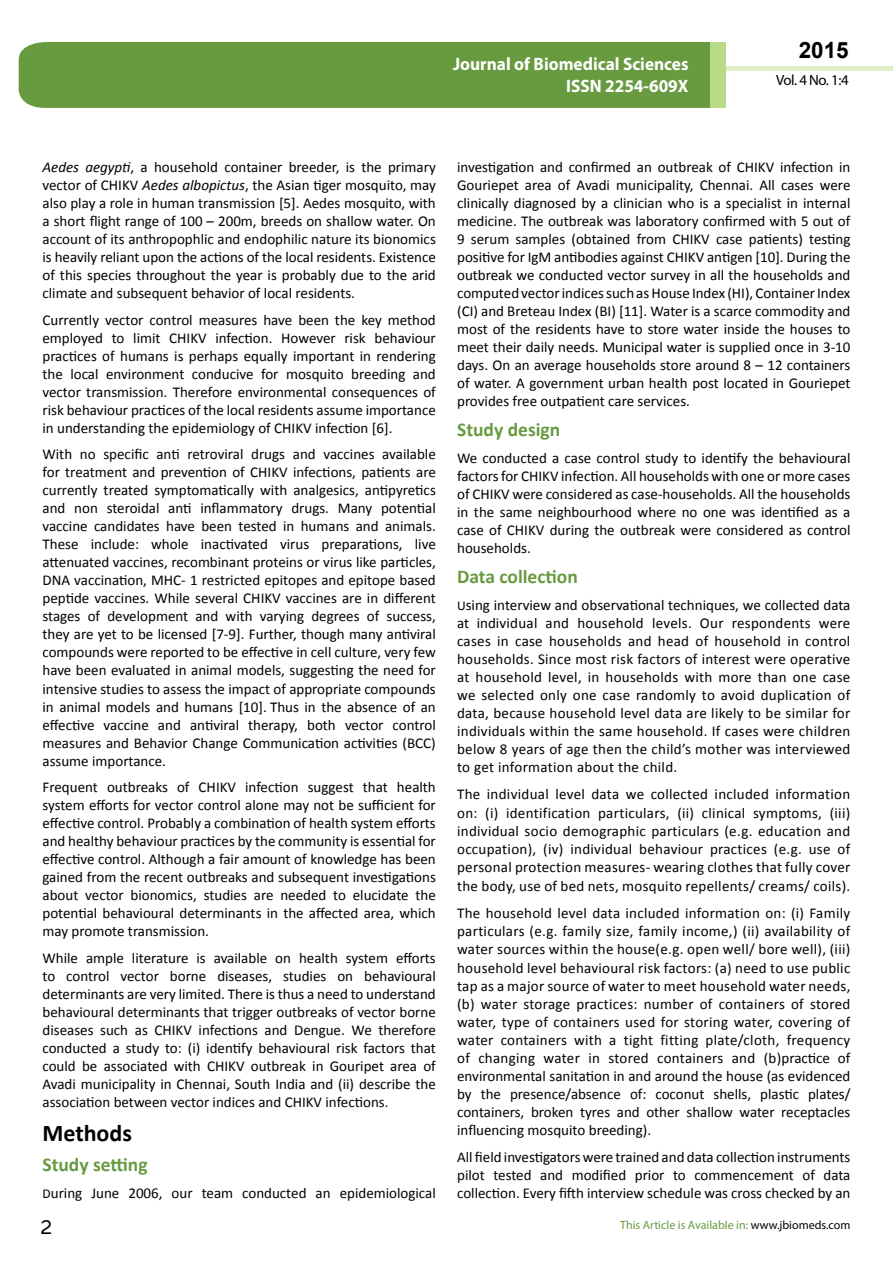
<style>
.page{position:relative;width:893px;height:1263px;background:#fff}
.page>*{position:absolute;margin:0;border:0;box-sizing:border-box;transform-origin:0 0}
.t1{font:25.5px "Tunga";color:#000}
.t2{font:700 24px "Calibri";color:#000}
.t3{font:700 22.5px "Arial";color:#000}
.t4{font:700 19.5px "Calibri";color:#689a40}
.t5{font:700 18px/21.6px "Myriad Pro";color:#fff;text-align:right;scale:.96 1}
.t6{font:15px/18px "Calibri";color:#000;text-align:justify}
.t7{font:14.85px "Myriad Pro";color:#000}
.t8{font:12px "Myriad Pro";color:#689a40}
.s1{font-style:italic}
.s2{font-size:13.5px}
.s3{color:#000}
</style>
<div class="page">
<div style="left:722px;top:66px;width:171px;height:5px;background:#e1eec5"></div>
<div style="left:19px;top:42px;width:691px;height:66px;background:#689a40"></div>
<div style="left:710px;top:42px;width:15px;height:66px;background:#b9da89"></div>
<p class="t5" style="left:453px;top:53px;width:247px">Journal of Biomedical Sciences<br>ISSN 2254-609X</p>
<h3 class="t3" style="left:799px;top:35px;width:52px">2015</h3>
<p class="t7" style="left:776px;top:71px;width:74px">Vol. 4 No. 1:4</p>
<p class="t6" style="left:43px;top:158px;width:395px"><span class="s1">Aedes aegypti</span>, a household container breeder, is the primary vector of CHIKV <span class="s1">Aedes albopictus</span>, the Asian tiger mosquito, may also play a role in human transmission [5]. Aedes mosquito, with a short flight range of 100 – 200m, breeds on shallow water. On account of its anthropophlic and endophilic nature its bionomics is heavily reliant upon the actions of the local residents. Existence of this species throughout the year is probably due to the arid climate and subsequent behavior of local residents.</p>
<p class="t6" style="left:43px;top:311px;width:395px">Currently vector control measures have been the key method employed to limit CHIKV infection. However risk behaviour practices of humans is perhaps equally important in rendering the local environment conducive for mosquito breeding and vector transmission. Therefore environmental consequences of risk behaviour practices of the local residents assume importance in understanding the epidemiology of CHIKV infection [6].</p>
<p class="t6" style="left:43px;top:445px;width:395px">With no specific anti retroviral drugs and vaccines available for treatment and prevention of CHIKV infections, patients are currently treated symptomatically with analgesics, antipyretics and non steroidal anti inflammatory drugs. Many potential vaccine candidates have been tested in humans and animals.<br>These include: whole inactivated virus preparations, live attenuated vaccines, recombinant proteins or virus like particles, DNA vaccination, MHC- 1 restricted epitopes and epitope based peptide vaccines. While several CHIKV vaccines are in different stages of development and with varying degrees of success, they are yet to be licensed [7-9]. Further, though many antiviral compounds were reported to be effective in cell culture, very few have been evaluated in animal models, suggesting the need for intensive studies to assess the impact of appropriate compounds in animal models and humans [10]. Thus in the absence of an effective vaccine and antiviral therapy, both vector control measures and Behavior Change Communication activities (BCC) assume importance.</p>
<p class="t6" style="left:43px;top:778px;width:395px">Frequent outbreaks of CHIKV infection suggest that health system efforts for vector control alone may not be sufficient for effective control. Probably a combination of health system efforts and healthy behaviour practices by the community is essential for effective control. Although a fair amount of knowledge has been gained from the recent outbreaks and subsequent investigations about vector bionomics, studies are needed to elucidate the potential behavioural determinants in the affected area, which may promote transmission.</p>
<p class="t6" style="left:43px;top:948px;width:395px">While ample literature is available on health system efforts to control vector borne diseases, studies on behavioural determinants are very limited. There is thus a need to understand behavioural determinants that trigger outbreaks of vector borne diseases such as CHIKV infections and Dengue. We therefore conducted a study to: (i) identify behavioural risk factors that could be associated with CHIKV outbreak in Gouripet area of Avadi municipality in Chennai, South India and (ii) describe the association between vector indices and CHIKV infections.</p>
<h2 class="t2" style="left:43px;top:1118px;width:91px">Methods</h2>
<h3 class="t4" style="left:43px;top:1152px;width:107px">Study setting</h3>
<p class="t6" style="left:43px;top:1184px;width:395px"><span class="s2">D</span>uring June 2006, our team conducted an epidemiological</p>
<p class="t6" style="left:457px;top:158px;width:395px">investigation and confirmed an outbreak of CHIKV infection in Gouriepet area of Avadi municipality, Chennai. All cases were clinically diagnosed by a clinician who is a specialist in internal medicine. The outbreak was laboratory confirmed with 5 out of 9 serum samples (obtained from CHIKV case patients) testing positive for IgM antibodies against CHIKV antigen [10]. During the outbreak we conducted vector survey in all the households and computed vector indices such as House Index (HI), Container Index (CI) and Breteau Index (BI) [11]. Water is a scarce commodity and most of the residents have to store water inside the houses to meet their daily needs. Municipal water is supplied once in 3-10 days. On an average households store around 8 – 12 containers of water. A government urban health post located in Gouriepet provides free outpatient care services.</p>
<h3 class="t4" style="left:457px;top:417px;width:105px">Study design</h3>
<p class="t6" style="left:457px;top:449px;width:395px">We conducted a case control study to identify the behavioural factors for CHIKV infection. All households with one or more cases of CHIKV were considered as case-households. All the households in the same neighbourhood where no one was identified as a case of CHIKV during the outbreak were considered as control households.</p>
<h3 class="t4" style="left:457px;top:564px;width:122px">Data collection</h3>
<p class="t6" style="left:457px;top:596px;width:395px"><span class="s2">U</span>sing interview and observational techniques, we collected data at individual and household levels. Our respondents were cases in case households and head of household in control households. Since most risk factors of interest were operative at household level, in households with more than one case we selected only one case randomly to avoid duplication of data, because household level data are likely to be similar for individuals within the same household. If cases were children below 8 years of age then the child’s mother was interviewed to get information about the child.</p>
<p class="t6" style="left:457px;top:785px;width:395px">The individual level data we collected included information on: (i) identification particulars, (ii) clinical symptoms, (iii) individual socio demographic particulars (e.g. education and occupation), (iv) individual behaviour practices (e.g. use of personal protection measures- wearing clothes that fully cover the body, use of bed nets, mosquito repellents/ creams/ coils).</p>
<p class="t6" style="left:457px;top:903px;width:395px">The household level data included information on: (i) Family particulars (e.g. family size, family income,) (ii) availability of water sources within the house(e.g. open well/ bore well), (iii) household level behavioural risk factors: (a) need to use public tap as a major source of water to meet household water needs, (b) water storage practices: number of containers of stored water, type of containers used for storing water, covering of water containers with a tight fitting plate/cloth, frequency of changing water in stored containers and (b)practice of environmental sanitation in and around the house (as evidenced by the presence/absence of: coconut shells, plastic plates/ containers, broken tyres and other shallow water receptacles influencing mosquito breeding).</p>
<p class="t6" style="left:457px;top:1148px;width:395px">All field investigators were trained and data collection instruments pilot tested and modified prior to commencement of data collection. Every fifth interview schedule was cross checked by an</p>
<h1 class="t1" style="left:41px;top:1210px;width:13px">2</h1>
<p class="t8" style="left:620px;top:1218px;width:232px">This Article is Available in: <span class="s3">www.jbiomeds.com</span></p>
</div>
